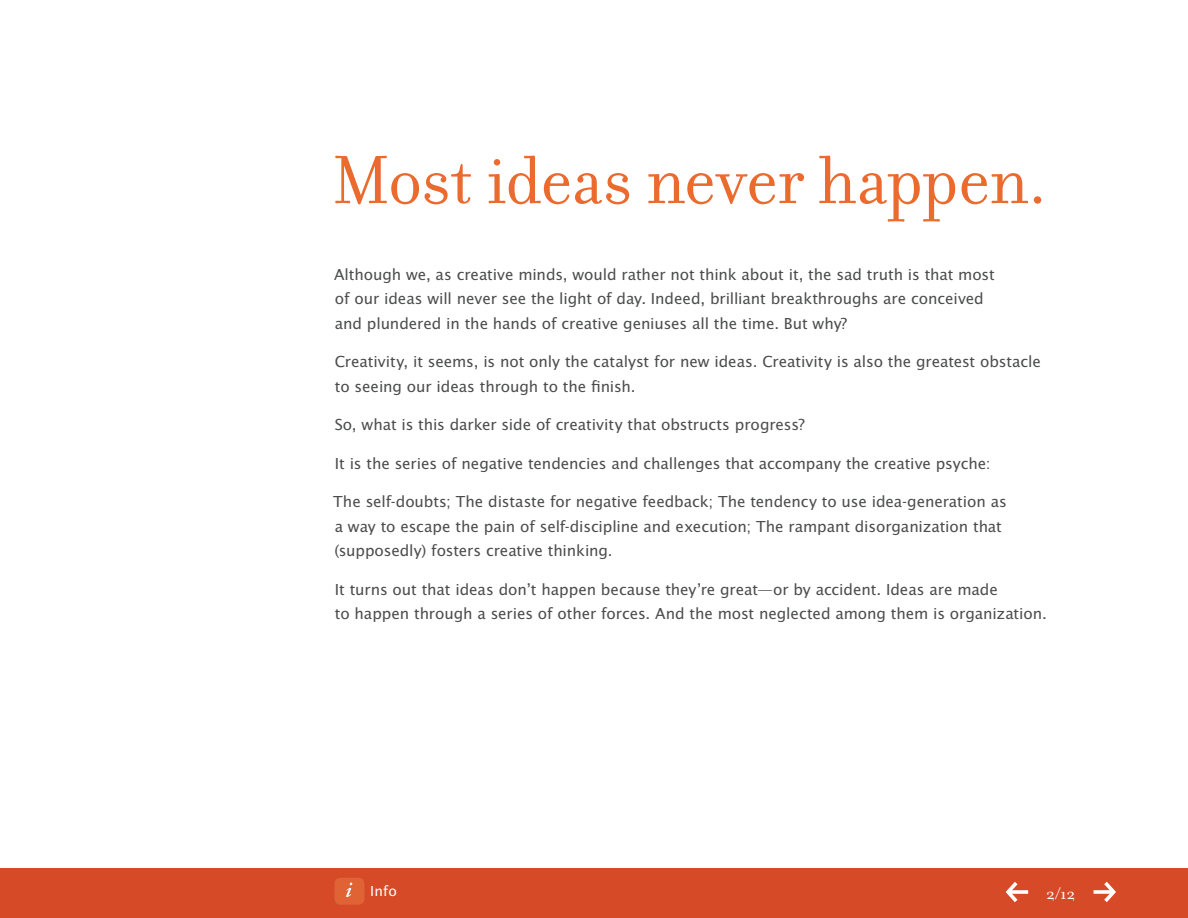
<style>
.page{position:relative;width:1188px;height:918px;background:#fff}
.page>*{position:absolute;margin:0;border:0;box-sizing:border-box;transform-origin:0 0}
.t1{font:73.5px "Filosofia OT";letter-spacing:-.015em;color:#eb6b2f}
.t2{font:18px "Filosofia OT";color:#fff}
.t3{font:16.5px/24.8px "Lucida Sans EFOP";letter-spacing:-.005em;color:#4b4c4d}
.t4{font:15px "Lucida Sans EFOP";color:#fff}
</style>
<div class="page">
<div style="left:0;top:869px;width:1188px;height:49px;background:#d74a27"></div>
<div style="left:334px;top:878px;width:30px;height:27px;background:#df6335;border-radius:6px"></div>
<svg style="left:346px;top:883px;width:6px;height:14px"></svg>
<svg style="left:1006px;top:882px;width:22px;height:20px"></svg>
<svg style="left:1094px;top:882px;width:22px;height:20px"></svg>
<h1 class="t1" style="left:332px;top:139px;width:717px">Most ideas never happen.</h1>
<p class="t3" style="left:334px;top:262px;width:662px">Although we, as creative minds, would rather not think about it, the sad truth is that most of our ideas will never see the light of day. Indeed, brilliant breakthroughs are conceived and plundered in the hands of creative geniuses all the time. But why?</p>
<p class="t3" style="left:335px;top:350px;width:708px">Creativity, it seems, is not only the catalyst for new ideas. Creativity is also the greatest obstacle to seeing our ideas through to the finish.</p>
<p class="t3" style="left:335px;top:413px;width:472px">So, what is this darker side of creativity that obstructs progress?</p>
<p class="t3" style="left:335px;top:451px;width:657px">It is the series of negative tendencies and challenges that accompany the creative psyche:</p>
<p class="t3" style="left:333px;top:490px;width:675px">The self-doubts; The distaste for negative feedback; The tendency to use idea-generation as a way to escape the pain of self-discipline and execution; The rampant disorganization that (supposedly) fosters creative thinking.</p>
<p class="t3" style="left:335px;top:577px;width:713px">It turns out that ideas don’t happen because they’re great—or by accident. Ideas are made<br>to happen through a series of other forces. And the most neglected among them is organization.</p>
<p class="t4" style="left:370px;top:883px;width:28px">Info</p>
<p class="t2" style="left:1047px;top:884px;width:30px">2/12</p>
</div>
